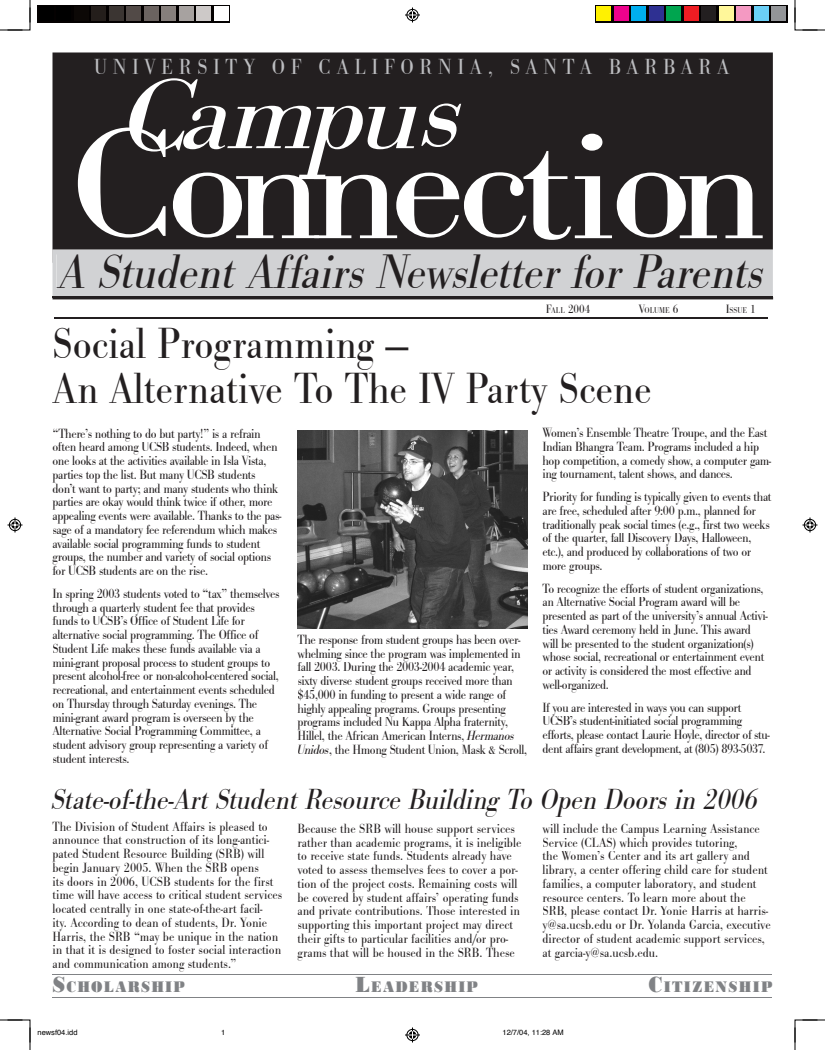
<style>
.page{position:relative;width:825px;height:1050px;background:#fff}
.page>*{position:absolute;margin:0;border:0;box-sizing:border-box;transform-origin:0 0}
.t1{font:50px "URW Bodoni T Ligh Extr Narr Obli";color:#231f20}
.t2{font:45px/45px "URW Bodoni T Ligh Extr Narr";color:#231f20}
.t3{font:30px "URW Bodoni T Ligh Extr Narr Obli";color:#231f20}
.t4{font:22.5px "URW Bodoni T Ligh Extr Narr";letter-spacing:.25em;color:#bcbdc0}
.t5{font:15.75px "URW Bodoni D Extr Bold Extr Narr";letter-spacing:.08em;color:#808285}
.t6{font:13.75px/13.8px "URW Bodoni T Ligh Extr Narr";letter-spacing:-.025em;color:#231f20}
.t7{font:13.75px/13.8px "URW Bodoni T Ligh Extr Narr";color:#231f20}
.t8{font:12.5px "URW Bodoni T Ligh Extr Narr";color:#231f20}
.t9{font:8.75px "URW Bodoni T Ligh Extr Narr";color:#231f20}
.t10{font:7.5px "Helvetica";color:#000}
.s1{font-size:8.75px}
.s2{font-size:12.5px}
.s3{font-family:"URW Bodoni T Ligh Extr Narr Obli"}
.s4{font-size:22.5px}
</style>
<div class="page">
<hr style="left:52px;top:974px;width:720px;height:1px;background:#808285">
<hr style="left:52px;top:997px;width:720px;height:1px;background:#808285">
<div style="left:53px;top:52px;width:720px;height:198px;background:#231f20"></div>
<svg style="left:78px;top:78px;width:685px;height:162px"></svg>
<hr style="left:54px;top:318px;width:713px;height:1px;background:#231f20">
<div style="left:53px;top:250px;width:720px;height:49px;background:#d1d2d4"></div>
<hr style="left:53px;top:297px;width:720px;height:1px;background:#231f20">
<hr style="left:298px;top:689px;width:208px;height:1px;background:#231f20">
<img style="left:297px;top:431px;width:231px;height:198px">
<div style="left:38px;top:5px;width:192px;height:17px;background:#040101"></div>
<div style="left:39px;top:6px;width:15px;height:15px;background:#000"></div>
<div style="left:56px;top:6px;width:15px;height:15px;background:#000"></div>
<div style="left:74px;top:6px;width:15px;height:15px;background:#0c0806"></div>
<div style="left:91px;top:6px;width:15px;height:15px;background:#241e1b"></div>
<div style="left:109px;top:6px;width:15px;height:15px;background:#3b3532"></div>
<div style="left:126px;top:6px;width:15px;height:15px;background:#524a47"></div>
<div style="left:144px;top:6px;width:15px;height:15px;background:#6b6360"></div>
<div style="left:161px;top:6px;width:15px;height:15px;background:#867f7c"></div>
<div style="left:179px;top:6px;width:15px;height:15px;background:#a7a2a0"></div>
<div style="left:196px;top:6px;width:15px;height:15px;background:#cdc9c8"></div>
<div style="left:214px;top:6px;width:15px;height:15px;background:#fff"></div>
<div style="left:595px;top:5px;width:193px;height:17px;background:#040101"></div>
<div style="left:596px;top:6px;width:15px;height:15px;background:#fff101"></div>
<div style="left:614px;top:6px;width:15px;height:15px;background:#ed028c"></div>
<div style="left:631px;top:6px;width:15px;height:15px;background:#00aeef"></div>
<div style="left:649px;top:6px;width:15px;height:15px;background:#2e3092"></div>
<div style="left:666px;top:6px;width:15px;height:15px;background:#00a54f"></div>
<div style="left:684px;top:6px;width:15px;height:15px;background:#ee1d23"></div>
<div style="left:701px;top:6px;width:15px;height:15px;background:#231f20"></div>
<div style="left:719px;top:6px;width:15px;height:15px;background:#fff79a"></div>
<div style="left:736px;top:6px;width:15px;height:15px;background:#f499c2"></div>
<div style="left:754px;top:6px;width:15px;height:15px;background:#6bcff6"></div>
<div style="left:771px;top:6px;width:15px;height:15px;background:#939598"></div>
<svg style="left:0;top:0;width:31px;height:31px"></svg>
<svg style="left:795px;top:0;width:30px;height:31px"></svg>
<svg style="left:0;top:1020px;width:31px;height:30px"></svg>
<svg style="left:795px;top:1020px;width:30px;height:30px"></svg>
<svg style="left:405px;top:8px;width:15px;height:14px"></svg>
<svg style="left:405px;top:1028px;width:15px;height:14px"></svg>
<svg style="left:8px;top:518px;width:14px;height:14px"></svg>
<svg style="left:802px;top:518px;width:16px;height:14px"></svg>
<h3 class="t4" style="left:94px;top:54px;width:637px">UNIVERSITY OF CALIFORNIA, SANTA BARBARA</h3>
<h1 class="t1" style="left:60px;top:243px;width:706px">A Student Affairs Newsletter for Par ents</h1>
<p class="t8" style="left:546px;top:301px;width:46px">F<span class="s1">ALL</span> 2004</p>
<p class="t9" style="left:639px;top:305px;width:41px"><span class="s2">V</span>OLUME <span class="s2">6</span></p>
<p class="t9" style="left:726px;top:305px;width:32px"><span class="s2">I</span>SSUE <span class="s2">1</span></p>
<h2 class="t2" style="left:52px;top:321px;width:601px">Social Programming —<br>An Alternative To The IV Party Scene</h2>
<p class="t6" style="left:52px;top:426px;width:230px">“There’s nothing to do but party!” is a refrain often heard among UCSB students. Indeed, when one looks at the activities available in Isla Vista, parties top the list. But many UCSB students don’t want to party; and many students who think parties are okay would think twice if other, more appealing events were available. Thanks to the pas&shy;sage of a mandatory fee referendum which makes available social programming funds to student groups, the number and variety of social options for UCSB students are on the rise.</p>
<p class="t6" style="left:52px;top:587px;width:229px">In spring 2003 students voted to “tax” themselves through a quarterly student fee that provides funds to UCSB’s Office of Student Life for alternative social programming. The Office of Student Life makes these funds available via a mini-grant proposal process to student groups to present alcohol-free or non-alcohol-centered social, recreational, and entertainment events scheduled on Thursday through Saturday evenings. The mini-grant award program is overseen by the Alternative Social Programming Committee, a student advisory group representing a variety of student interests.</p>
<p class="t6" style="left:298px;top:633px;width:225px;text-align:justify">The response from student groups has been over&shy;whelming since the program was implemented in fall 2003. During the 2003-2004 academic year,</p>
<p class="t6" style="left:298px;top:688px;width:210px">$45,000 in funding to present a wide range of</p>
<p class="t6" style="left:298px;top:667px;width:217px;line-height:27.5px">sixty diverse student groups received more than highly appealing programs. Groups presenting</p>
<p class="t6" style="left:298px;top:715px;width:231px">programs included Nu Kappa Alpha fraternity,<br>Hillel, the African American Interns, <span class="s3">Hermanos<br>Unidos</span>, the Hmong Student Union, Mask &amp; Scroll,</p>
<p class="t6" style="left:542px;top:426px;width:230px">Women’s Ensemble Theatre Troupe, and the East Indian Bhangra Team. Programs included a hip hop competition, a comedy show, a computer gam&shy;ing tournament, talent shows, and dances.</p>
<p class="t6" style="left:542px;top:490px;width:231px">Priority for funding is typically given to events that are free, scheduled after 9:00 p.m., planned for traditionally peak social times (e.g., first two weeks of the quarter, fall Discovery Days, Halloween, etc.), and produced by collaborations of two or more groups.</p>
<p class="t6" style="left:542px;top:581px;width:227px">To recognize the efforts of student organizations, an Alternative Social Program award will be presented as part of the university’s annual Activi&shy;ties Award ceremony held in June. This award will be presented to the student organization(s) whose social, recreational or entertainment event or activity is considered the most effective and well-organized.</p>
<p class="t6" style="left:542px;top:700px;width:229px">If you are interested in ways you can support UCSB’s student-initiated social programming efforts, please contact Laurie Hoyle, director of stu&shy;dent affairs grant development, at (805) 893-5037.</p>
<h3 class="t3" style="left:52px;top:781px;width:708px">State-of-the-Art Student Resource Building To Open Doors in 2006</h3>
<p class="t7" style="left:298px;top:822px;width:225px">Because the SRB will house support services rather than academic programs, it is ineligible to receive state funds. Students already have voted to assess themselves fees to cover a por&shy;tion of the project costs. Remaining costs will be covered by student affairs’ operating funds and private contributions. Those interested in supporting this important project may direct their gifts to particular facilities and/or pro&shy;grams that will be housed in the SRB. These</p>
<p class="t7" style="left:542px;top:822px;width:230px">will include the Campus Learning Assistance Service (CLAS) which provides tutoring,<br>the Women’s Center and its art gallery and library, a center offering child care for student families, a computer laboratory, and student resource centers. To learn more about the SRB, please contact Dr. Yonie Harris at harris&shy;y@sa.ucsb.edu or Dr. Yolanda Garcia, executive director of student academic support services, at garcia-y@sa.ucsb.edu.</p>
<p class="t7" style="left:52px;top:819px;width:231px">The Division of Student Affairs is pleased to announce that construction of its long-antici&shy;pated Student Resource Building (SRB) will begin January 2005. When the SRB opens<br>its doors in 2006, UCSB students for the first time will have access to critical student services located centrally in one state-of-the-art facil-<br>ity. According to dean of students, Dr. Yonie Harris, the SRB “may be unique in the nation in that it is designed to foster social interaction and communication among students.”</p>
<p class="t5" style="left:52px;top:978px;width:134px"><span class="s4">S</span>CHOLARSHIP</p>
<p class="t5" style="left:355px;top:978px;width:124px"><span class="s4">L</span>EADERSHIP</p>
<p class="t5" style="left:648px;top:978px;width:126px"><span class="s4">C</span>ITIZENSHIP</p>
<p class="t10" style="left:38px;top:1027px;width:42px">newsf04.idd</p>
<p class="t10" style="left:221px;top:1027px;width:6px">1</p>
<p class="t10" style="left:502px;top:1027px;width:63px">12/7/04, 11:28 AM</p>
</div>
